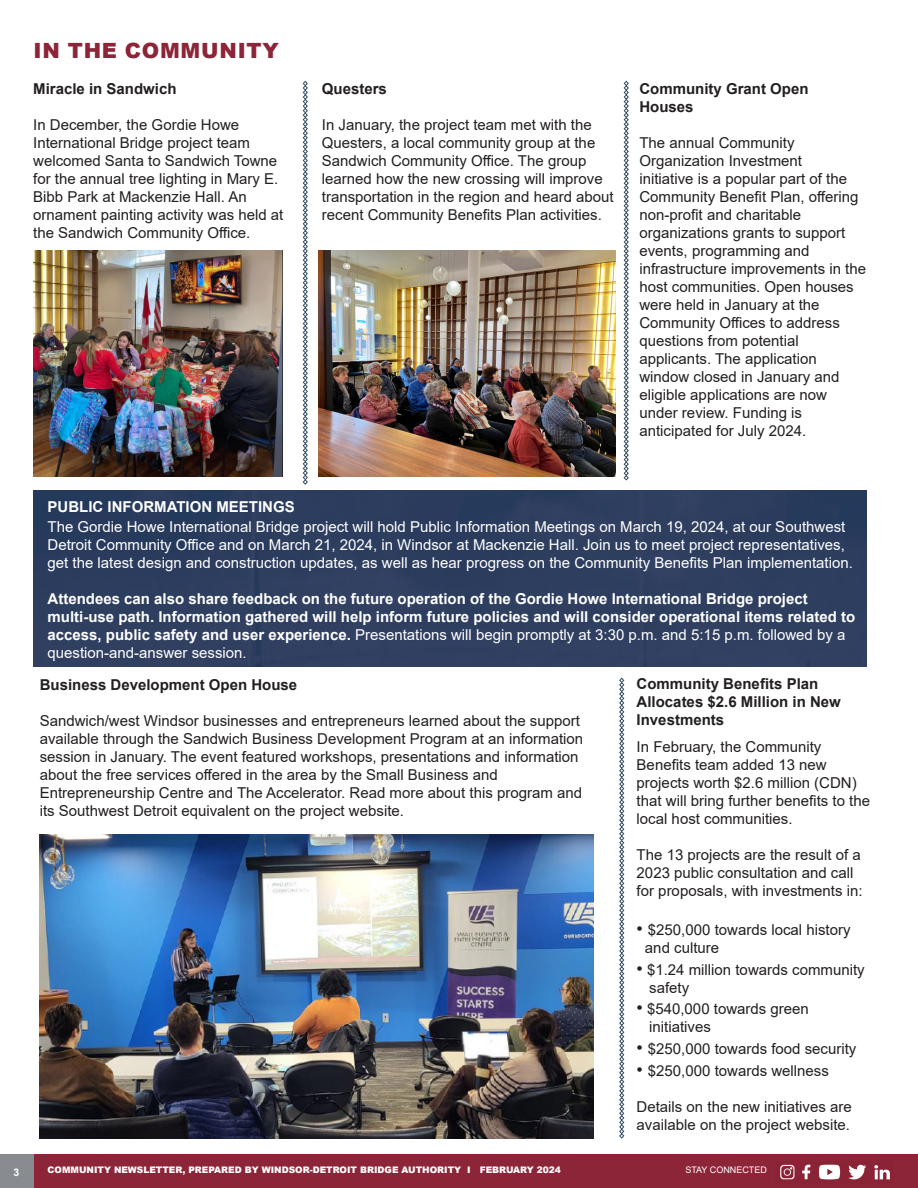
<style>
.page{position:relative;width:918px;height:1188px;background:#fff}
.page>*{position:absolute;margin:0;border:0;box-sizing:border-box;transform-origin:0 0}
.t1{font:900 21px "Arial";letter-spacing:.035em;color:#8c2538}
.t2{font:15px/18px "Arial";color:#231f20}
.t3{font:700 15px/18px "Arial";color:#fff}
.t4{font:15px/18px "Arial";color:#fff}
.t5{font:700 15px/18px "Arial";color:#231f20}
.t6{font:700 10.5px "Arial";color:#fff}
.t7{font:900 9px "Arial";color:#fff}
.t8{font:9px "Arial";color:#fff}
.s1{font-weight:400}
.s2{font-size:18px}
</style>
<div class="page">
<div style="left:0;top:1155px;width:918px;height:33px;background:#8c2538"></div>
<img style="left:780px;top:1164px;width:110px;height:16px">
<div style="left:0;top:1155px;width:33px;height:33px;background:#888b90"></div>
<img style="left:319px;top:250px;width:297px;height:227px">
<img style="left:33px;top:251px;width:250px;height:226px">
<div style="left:33px;top:491px;width:833px;height:175px;background:#2e3e5f"></div>
<svg style="left:303px;top:81px;width:5px;height:404px"></svg>
<svg style="left:624px;top:81px;width:5px;height:399px"></svg>
<svg style="left:619px;top:678px;width:5px;height:461px"></svg>
<img style="left:40px;top:835px;width:554px;height:303px">
<h1 class="t1" style="left:34px;top:36px;width:247px">IN THE COMMUNITY</h1>
<p class="t5" style="left:33px;top:80px;width:145px">Miracle in Sandwich</p>
<p class="t2" style="left:33px;top:116px;width:252px">In December, the Gordie Howe International Bridge project team welcomed Santa to Sandwich Towne for the annual tree lighting in Mary E.<br>Bibb Park at Mackenzie Hall. An ornament painting activity was held at the Sandwich Community Office.</p>
<p class="t3" style="left:48px;top:498px;width:249px">PUBLIC INFORMATION MEETINGS</p>
<p class="t5" style="left:322px;top:80px;width:67px">Questers</p>
<p class="t2" style="left:322px;top:116px;width:293px">In January, the project team met with the Questers, a local community group at the Sandwich Community Office. The group learned how the new crossing will improve transportation in the region and heard about recent Community Benefits Plan activities.</p>
<p class="t5" style="left:639px;top:80px;width:171px">Community Grant Open<br>Houses</p>
<p class="t2" style="left:639px;top:134px;width:228px">The annual Community<br>Organization Investment<br>initiative is a popular part of the<br>Community Benefit Plan, offering non-profit and charitable organizations grants to support events, programming and infrastructure improvements in the host communities. Open houses were held in January at the<br>Community Offices to address questions from potential applicants. The application window closed in January and eligible applications are now under review. Funding is anticipated for July 2024.</p>
<p class="t4" style="left:48px;top:518px;width:807px">The Gordie Howe International Bridge project will hold Public Information Meetings on March 19, 2024, at our Southwest<br>Detroit Community Office and on March 21, 2024, in Windsor at Mackenzie Hall. Join us to meet project representatives, get the latest design and construction updates, as well as hear progress on the Community Benefits Plan implementation.</p>
<p class="t3" style="left:48px;top:590px;width:809px">Attendees can also share feedback on the future operation of the Gordie Howe International Bridge project multi-use path. Information gathered will help inform future policies and will consider operational items related to access, public safety and user experience. <span class="s1">Presentations will begin promptly at 3:30 p.m. and 5:15 p.m. followed by a question-and-answer session.</span></p>
<p class="t5" style="left:40px;top:676px;width:259px">Business Development Open House</p>
<p class="t2" style="left:40px;top:712px;width:545px">Sandwich/west Windsor businesses and entrepreneurs learned about the support available through the Sandwich Business Development Program at an information session in January. The event featured workshops, presentations and information about the free services offered in the area by the Small Business and Entrepreneurship Centre and The Accelerator. Read more about this program and its Southwest Detroit equivalent on the project website.</p>
<p class="t5" style="left:637px;top:675px;width:206px">Community Benefits Plan<br>Allocates $2.6 Million in New<br>Investments</p>
<p class="t2" style="left:637px;top:737px;width:235px">In February, the Community<br>Benefits team added 13 new projects worth $2.6 million (CDN) that will bring further benefits to the local host communities.</p>
<p class="t2" style="left:637px;top:845px;width:227px">The 13 projects are the result of a<br>2023 public consultation and call for proposals, with investments in:</p>
<p class="t2" style="left:645px;top:921px;width:207px;text-indent:-8px"><span class="s2">•</span> $250,000 towards local history and culture</p>
<p class="t2" style="left:649px;top:960px;width:217px;text-indent:-13px"><span class="s2">•</span> $1.24 million towards community safety</p>
<p class="t2" style="left:649px;top:1000px;width:161px;text-indent:-13px"><span class="s2">•</span> $540,000 towards green initiatives</p>
<p class="t2" style="left:637px;top:1040px;width:221px"><span class="s2">•</span> $250,000 towards food security</p>
<p class="t2" style="left:637px;top:1061px;width:194px"><span class="s2">•</span> $250,000 towards wellness</p>
<p class="t2" style="left:637px;top:1097px;width:217px">Details on the new initiatives are available on the project website.</p>
<p class="t6" style="left:14px;top:1165px;width:7px">3</p>
<p class="t7" style="left:48px;top:1163px;width:515px">COMMUNITY NEWSLETTER, PREPARED BY WINDSOR-DETROIT BRIDGE AUTHORITY I FEBRUARY 2024</p>
<p class="t8" style="left:685px;top:1163px;width:83px">STAY CONNECTED</p>
</div>
